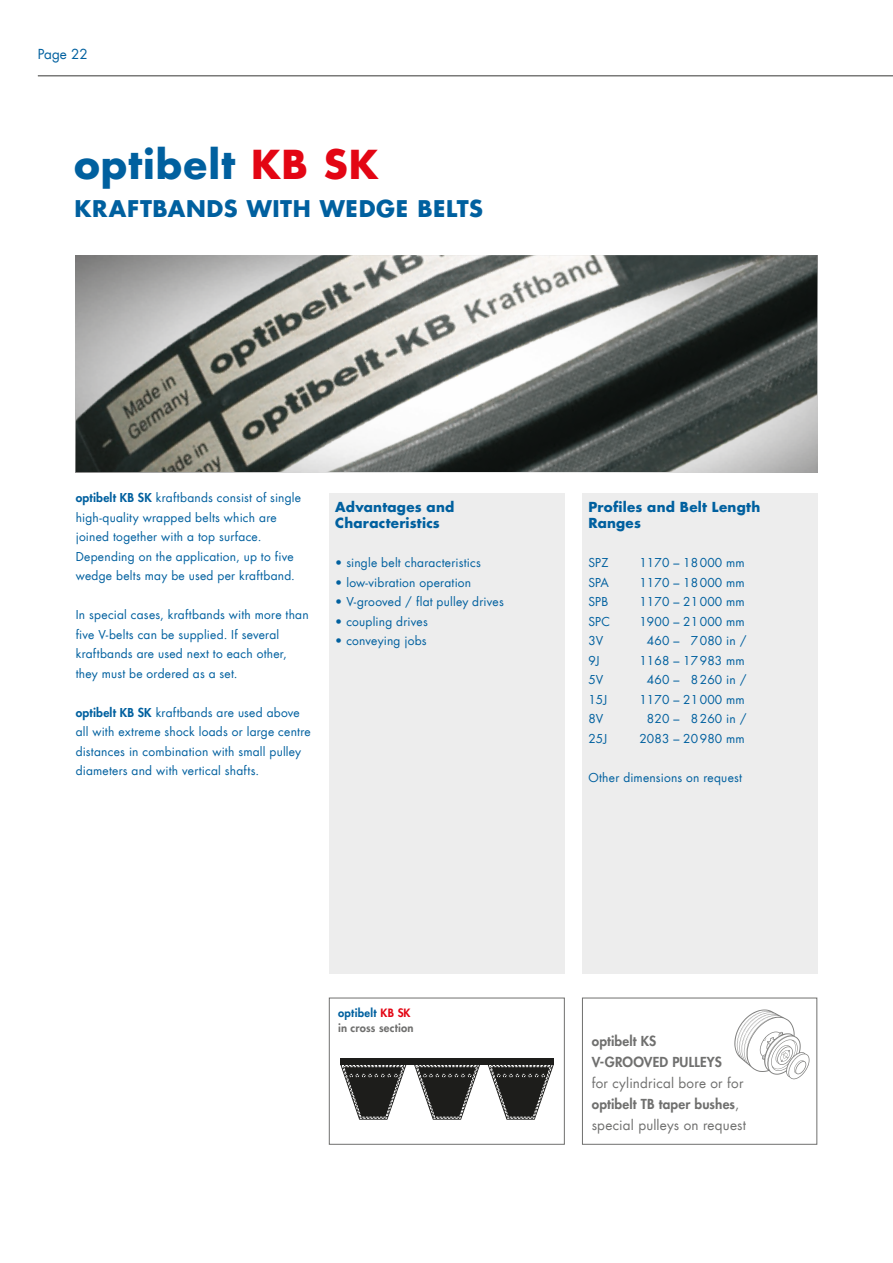
<style>
.page{position:relative;width:893px;height:1263px;background:#fff}
.page>*{position:absolute;margin:0;border:0;box-sizing:border-box;transform-origin:0 0}
.t1{font:700 39px "Futura Com";letter-spacing:.025em;color:#00609f}
.t2{font:700 22.5px "Futura Com";letter-spacing:.025em;color:#00609f}
.t3{font:13.5px/21px "Futura Com";letter-spacing:.015em;color:#70706f}
.t4{font:700 13.5px/16.2px "Futura Com";letter-spacing:.015em;color:#00609f}
.t5{font:800 13.5px/21px "Futura Com";letter-spacing:.015em;color:#70706f}
.t6{font:13.5px "Futura Com";color:#00609f}
.t7{font:12px/19.5px "Futura Com";letter-spacing:.015em;color:#00609f}
.t8{font:800 11.25px/14.9px "Futura Com";letter-spacing:.02em;color:#70706f}
.s1{color:#e30614}
.s2{font-weight:800}
.s3{color:#00609f}
</style>
<div class="page">
<img style="left:76px;top:255px;width:741px;height:217px">
<div style="left:329px;top:493px;width:235px;height:481px;background:#ededed"></div>
<div style="left:582px;top:493px;width:235px;height:481px;background:#ededed"></div>
<div style="left:329px;top:998px;width:236px;height:147px;border:1px solid #70706f"></div>
<div style="left:582px;top:998px;width:235px;height:147px;border:1px solid #70706f"></div>
<svg style="left:734px;top:1009px;width:75px;height:70px"></svg>
<svg style="left:340px;top:1064px;width:67px;height:56px"></svg>
<svg style="left:414px;top:1064px;width:66px;height:56px"></svg>
<svg style="left:488px;top:1064px;width:66px;height:56px"></svg>
<div style="left:340px;top:1058px;width:214px;height:6px;background:#1d1d1b"></div>
<hr style="left:38px;top:75px;width:855px;height:1px;background:#70706f">
<p class="t6" style="left:38px;top:45px;width:51px">Page 22</p>
<h1 class="t1" style="left:74px;top:135px;width:306px">optibelt <span class="s1">KB SK</span></h1>
<h2 class="t2" style="left:74px;top:191px;width:410px">KRAFTBANDS WITH WEDGE BELTS</h2>
<p class="t7" style="left:76px;top:488px;width:227px"><span class="s2">optibelt KB SK</span> kraftbands consist of single high-quality wrapped belts which are joined together with a top surface.<br>Depending on the application, up to five wedge belts may be used per kraftband.</p>
<p class="t7" style="left:76px;top:605px;width:234px">In special cases, kraftbands with more than five V-belts can be supplied. If several kraftbands are used next to each other, they must be ordered as a set.</p>
<p class="t7" style="left:76px;top:702px;width:237px"><span class="s2">optibelt KB SK</span> kraftbands are used above all with extreme shock loads or large centre distances in combination with small pulley diameters and with vertical shafts.</p>
<p class="t4" style="left:335px;top:498px;width:120px">Advantages and<br>Characteristics</p>
<p class="t7" style="left:335px;top:553px;width:147px">• single belt characteristics</p>
<p class="t7" style="left:335px;top:572px;width:137px">• low-vibration operation</p>
<p class="t7" style="left:335px;top:592px;width:170px">• V-grooved / flat pulley drives</p>
<p class="t7" style="left:335px;top:611px;width:94px">• coupling drives</p>
<p class="t7" style="left:335px;top:631px;width:93px">• conveying jobs</p>
<p class="t4" style="left:588px;top:498px;width:173px">Profiles and Belt Length<br>Ranges</p>
<p class="t7" style="left:588px;top:553px;width:22px">SPZ</p>
<p class="t7" style="left:639px;top:553px;width:107px">1170 – 18 000 mm</p>
<p class="t7" style="left:588px;top:572px;width:22px">SPA</p>
<p class="t7" style="left:639px;top:572px;width:107px">1170 – 18 000 mm</p>
<p class="t7" style="left:588px;top:592px;width:21px">SPB</p>
<p class="t7" style="left:639px;top:592px;width:107px">1170 – 21 000 mm</p>
<p class="t7" style="left:588px;top:611px;width:23px">SPC</p>
<p class="t7" style="left:639px;top:611px;width:107px">1900 – 21 000 mm</p>
<p class="t7" style="left:588px;top:631px;width:16px">3V</p>
<p class="t7" style="left:647px;top:631px;width:101px">460 – 7 080 in /</p>
<p class="t7" style="left:588px;top:650px;width:13px">9J</p>
<p class="t7" style="left:639px;top:650px;width:107px">1168 – 17 983 mm</p>
<p class="t7" style="left:588px;top:670px;width:16px">5V</p>
<p class="t7" style="left:647px;top:670px;width:101px">460 – 8 260 in /</p>
<p class="t7" style="left:588px;top:689px;width:20px">15J</p>
<p class="t7" style="left:639px;top:689px;width:107px">1170 – 21 000 mm</p>
<p class="t7" style="left:588px;top:709px;width:16px">8V</p>
<p class="t7" style="left:647px;top:709px;width:101px">820 – 8 260 in /</p>
<p class="t7" style="left:588px;top:728px;width:20px">25J</p>
<p class="t7" style="left:639px;top:728px;width:107px">2083 – 20 980 mm</p>
<p class="t7" style="left:588px;top:767px;width:155px">Other dimensions on request</p>
<p class="t8" style="left:338px;top:1005px;width:77px"><span class="s3">optibelt</span> <span class="s1">KB SK </span>in cross section</p>
<p class="t5" style="left:592px;top:1030px;width:132px">optibelt KS<br>V-GROOVED PULLEYS</p>
<p class="t3" style="left:592px;top:1072px;width:156px">for cylindrical bore or for <span class="s2">optibelt TB taper bushes</span>, special pulleys on request</p>
</div>
